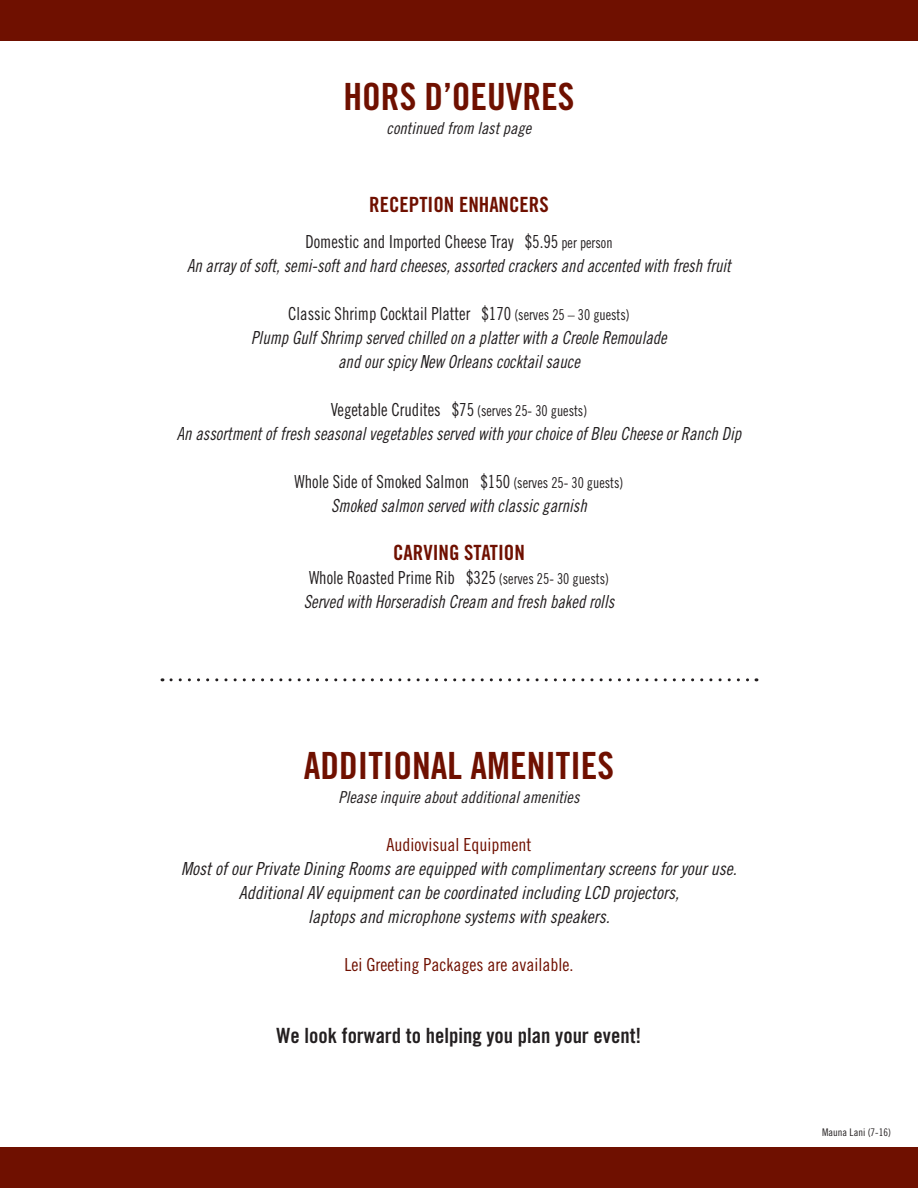
<style>
.page{position:relative;width:918px;height:1188px;background:#fff}
.page>*{position:absolute;margin:0;border:0;box-sizing:border-box;transform-origin:0 0}
.t1{font:37.5px "Trade Gothic Bold Cond Twenty";color:#6f1000}
.t2{font:21px "Trade Gothic Bold Cond Twenty";color:#231f20}
.t3{font:21px "Trade Gothic Bold Cond Twenty";color:#6f1000}
.t4{font:18px/24px "Trade Gothic Cond Eighteen Obl";color:#231f20;text-align:center;scale:.93 1}
.t5{font:18px "Trade Gothic Cond Eighteen";color:#231f20;scale:.93 1}
.t6{font:18px/24px "Trade Gothic Cond Eighteen Obl";color:#231f20;text-align:center}
.t7{font:18px "Trade Gothic Cond Eighteen";color:#6f1000}
.t8{font:16.5px "Trade Gothic Cond Eighteen Obl";color:#231f20}
.t9{font:10.5px "Trade Gothic Cond Eighteen";color:#231f20}
.s1{font-size:15px}
</style>
<div class="page">
<div style="left:0;top:0;width:918px;height:40px;background:#6f1000"></div>
<div style="left:0;top:1148px;width:918px;height:40px;background:#6f1000"></div>
<svg style="left:171px;top:678px;width:586px;height:3px"></svg>
<p class="t1" style="left:343px;top:74px;width:233px">HORS D’OEUVRES</p>
<p class="t8" style="left:387px;top:118px;width:146px">continued from last page</p>
<p class="t3" style="left:369px;top:191px;width:181px">RECEPTION ENHANCERS</p>
<p class="t5" style="left:305px;top:231px;width:332px">Domestic and Imported Cheese Tray $5.95 <span class="s1">per person</span></p>
<p class="t4" style="left:187px;top:253px;width:586px">An array of soft, semi-soft and hard cheeses, assorted crackers and accented with fresh fruit</p>
<p class="t5" style="left:288px;top:303px;width:369px">Classic Shrimp Cocktail Platter $170 <span class="s1">(serves 25 – 30 guests)</span></p>
<p class="t4" style="left:251px;top:325px;width:448px">Plump Gulf Shrimp served chilled on a platter with a Creole Remoulade and our spicy New Orleans cocktail sauce</p>
<p class="t5" style="left:331px;top:399px;width:277px">Vegetable Crudites $75 <span class="s1">(serves 25- 30 guests)</span></p>
<p class="t4" style="left:177px;top:421px;width:608px">An assortment of fresh seasonal vegetables served with your choice of Bleu Cheese or Ranch Dip</p>
<p class="t5" style="left:295px;top:471px;width:355px">Whole Side of Smoked Salmon $150 <span class="s1">(serves 25- 30 guests)</span></p>
<p class="t4" style="left:331px;top:493px;width:276px">Smoked salmon served with classic garnish</p>
<p class="t3" style="left:393px;top:539px;width:133px">CARVING STATION</p>
<p class="t5" style="left:309px;top:567px;width:324px">Whole Roasted Prime Rib $325 <span class="s1">(serves 25- 30 guests)</span></p>
<p class="t4" style="left:304px;top:589px;width:335px">Served with Horseradish Cream and fresh baked rolls</p>
<p class="t1" style="left:304px;top:743px;width:34px">Additional</p>
<p class="t1" style="left:470px;top:743px;width:34px">Amenities</p>
<p class="t8" style="left:339px;top:787px;width:242px">Please inquire about additional amenities</p>
<p class="t7" style="left:387px;top:834px;width:146px">Audiovisual Equipment</p>
<p class="t6" style="left:181px;top:856px;width:557px">Most of our Private Dining Rooms are equipped with complimentary screens for your use.</p>
<p class="t6" style="left:239px;top:880px;width:442px">Additional AV equipment can be coordinated including LCD projectors, laptops and microphone systems with speakers.</p>
<p class="t7" style="left:345px;top:954px;width:230px">Lei Greeting Packages are available.</p>
<p class="t2" style="left:277px;top:1022px;width:366px">We look forward to helping you plan your event!</p>
<p class="t9" style="left:822px;top:1126px;width:70px">Mauna Lani (7-16)</p>
</div>
